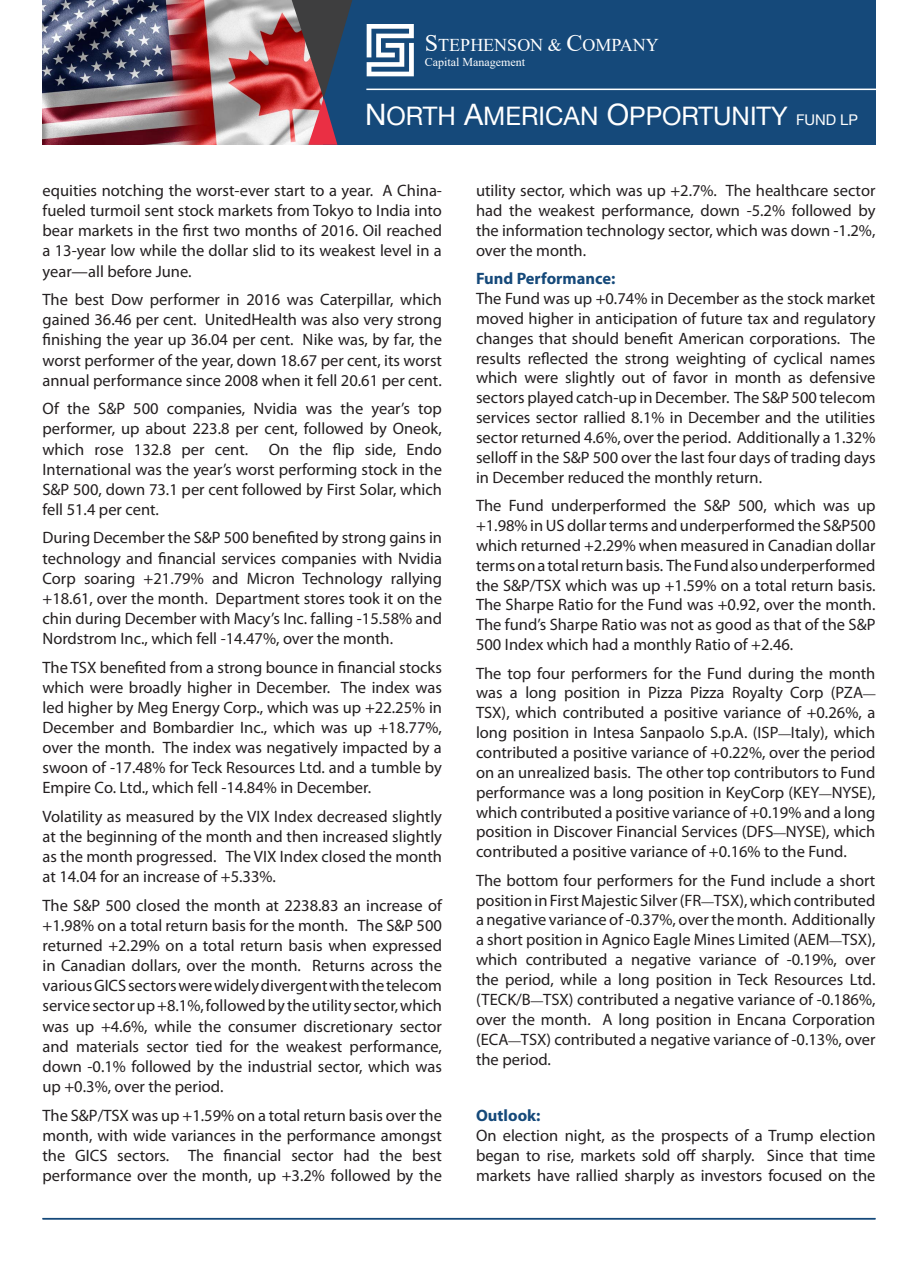
<style>
.page{position:relative;width:918px;height:1262px;background:#fff}
.page>*{position:absolute;margin:0;border:0;box-sizing:border-box;transform-origin:0 0}
.t1{font:25.5px "Helvetica Neue";color:#fff}
.t2{font:18px "Times New Roman";color:#fff}
.t3{font:16.5px/20.1px "Myriad Pro";color:#231f20;text-align:justify}
.t4{font:700 16.5px "Myriad Pro";color:#15497a}
.t5{font:12px "Times New Roman";color:#fff}
.s1{font-size:24px}
.s2{font-size:29.55px}
.s3{font-size:14.7px}
.s4{font-family:"Garamond"}
</style>
<div class="page">
<img style="left:43px;top:0;width:249px;height:145px">
<div style="left:323px;top:0;width:552px;height:145px;background:#15497a"></div>
<svg style="left:292px;top:0;width:60px;height:145px"></svg>
<svg style="left:367px;top:24px;width:47px;height:52px"></svg>
<hr style="left:366px;top:89px;width:526px;height:1px;background:#fff">
<hr style="left:43px;top:1217px;width:832px;height:2px;background:#15497a">
<p class="t2" style="left:425px;top:33px;width:235px"><span class="s1">S</span>TEPHENSON &amp; <span class="s1">C</span>OMPANY</p>
<p class="t5" style="left:425px;top:53px;width:102px">Capital Management</p>
<p class="t1" style="left:365px;top:100px;width:494px"><span class="s2">N</span>ORTH <span class="s2">A</span>MERICAN <span class="s2">O</span>PPORTUNITY <span class="s3">FUND LP</span></p>
<p class="t3" style="left:43px;top:180px;width:401px">equities notching the worst-ever start to a year. A China&shy;fueled turmoil sent stock markets from Tokyo to India into bear markets in the first two months of 2016. Oil reached a 13-year low while the dollar slid to its weakest level in a year—all before June.</p>
<p class="t3" style="left:43px;top:289px;width:401px">The best Dow performer in 2016 was Caterpillar, which gained 36.46 per cent. UnitedHealth was also very strong finishing the year up 36.04 per cent. Nike was, by far, the worst performer of the year, down 18.67 per cent, its worst annual performance since 2008 when it fell 20.61 per cent.</p>
<p class="t3" style="left:43px;top:398px;width:401px">Of the S&amp;P 500 companies, Nvidia was the year’s top performer, up about 223.8 per cent, followed by Oneok, which rose 132.8 per cent. On the flip side, Endo International was the year’s worst performing stock in the S&amp;P 500, down 73.1 per cent followed by First Solar, which fell 51.4 per cent.</p>
<p class="t3" style="left:43px;top:527px;width:401px">During December the S&amp;P 500 benefited by strong gains in technology and financial services companies with Nvidia Corp soaring +21.79% and Micron Technology rallying +18.61, over the month. Department stores took it on the chin during December with Macy’s Inc. falling -15.58% and Nordstrom Inc., which fell -14.47%, over the month.</p>
<p class="t3" style="left:43px;top:657px;width:401px">The TSX benefited from a strong bounce in financial stocks which were broadly higher in December. The index was led higher by Meg Energy Corp., which was up +22.25% in December and Bombardier Inc., which was up +18.77%, over the month. The index was negatively impacted by a swoon of -17.48% for Teck Resources Ltd. and a tumble by Empire Co. Ltd., which fell -14.84% in December.</p>
<p class="t3" style="left:43px;top:806px;width:401px">Volatility as measured by the VIX Index decreased slightly at the beginning of the month and then increased slightly as the month progressed. The VIX Index closed the month at 14.04 for an increase of +5.33%.</p>
<p class="t3" style="left:43px;top:895px;width:401px">The S&amp;P 500 closed the month at 2238.83 an increase of +1.98% on a total return basis for the month. The S&amp;P 500 returned +2.29% on a total return basis when expressed in Canadian dollars, over the month. Returns across the various GICS sectors were widely divergent with the telecom service sector up +8.1%, followed by the utility sector, which was up +4.6%, while the consumer discretionary sector and materials sector tied for the weakest performance, down -0.1% followed by the industrial sector, which was up +0.3%, over the period.</p>
<p class="t3" style="left:43px;top:1104px;width:401px">The S&amp;P/TSX was up +1.59% on a total return basis over the month, with wide variances in the performance amongst the GICS sectors. The financial sector had the best performance over the month, up +3.2% followed by the</p>
<p class="t3" style="left:476px;top:180px;width:401px">utility sector, which was up +2.7%. The healthcare sector had the weakest performance, down -5.2% followed by the information technology sector, which was down -1.2%, over the month.</p>
<p class="t4" style="left:476px;top:268px;width:141px">Fund Performance:</p>
<p class="t3" style="left:476px;top:288px;width:401px">The Fund was up +0.74% in December as the stock market moved higher in anticipation of future tax and regulatory changes that should benefit American corporations. The results reflected the strong weighting of cyclical names which were slightly out of favor in month as defensive sectors played catch-up in December. The S&amp;P 500 telecom services sector rallied 8.1% in December and the utilities sector returned 4.6%, over the period. Additionally a 1.32% selloff in the S&amp;P 500 over the last four days of trading days in December reduced the monthly return.</p>
<p class="t3" style="left:476px;top:495px;width:401px">The Fund underperformed the S&amp;P 500, which was up +1.98% in US dollar terms and underperformed the S&amp;P500 which returned +2.29% when measured in Canadian dollar terms on a total return basis. The Fund also underperformed the S&amp;P/TSX which was up +1.59% on a total return basis.<br>The Sharpe Ratio for the Fund was +0.92, over the month.<br>The fund’s Sharpe Ratio was not as good as that of the S&amp;P 500 Index which had a monthly Ratio of +2.46.</p>
<p class="t3" style="left:476px;top:663px;width:401px">The top four performers for the Fund during the month was a long position in Pizza Pizza Royalty Corp (PZA<span class="s4">― </span>TSX), which contributed a positive variance of +0.26%, a long position in Intesa Sanpaolo S.p.A. (ISP<span class="s4">―</span>Italy), which contributed a positive variance of +0.22%, over the period on an unrealized basis. The other top contributors to Fund performance was a long position in KeyCorp (KEY<span class="s4">―</span>NYSE), which contributed a positive variance of +0.19% and a long position in Discover Financial Services (DFS<span class="s4">―</span>NYSE), which contributed a positive variance of +0.16% to the Fund.</p>
<p class="t3" style="left:476px;top:870px;width:401px">The bottom four performers for the Fund include a short position in First Majestic Silver (FR<span class="s4">―</span>TSX), which contributed a negative variance of -0.37%, over the month. Additionally a short position in Agnico Eagle Mines Limited (AEM<span class="s4">―</span>TSX), which contributed a negative variance of -0.19%, over the period, while a long position in Teck Resources Ltd. (TECK/B<span class="s4">―</span>TSX) contributed a negative variance of -0.186%, over the month. A long position in Encana Corporation (ECA<span class="s4">―</span>TSX) contributed a negative variance of -0.13%, over the period.</p>
<p class="t4" style="left:476px;top:1104px;width:66px">Outlook:</p>
<p class="t3" style="left:476px;top:1125px;width:401px">On election night, as the prospects of a Trump election began to rise, markets sold off sharply. Since that time markets have rallied sharply as investors focused on the</p>
</div>
